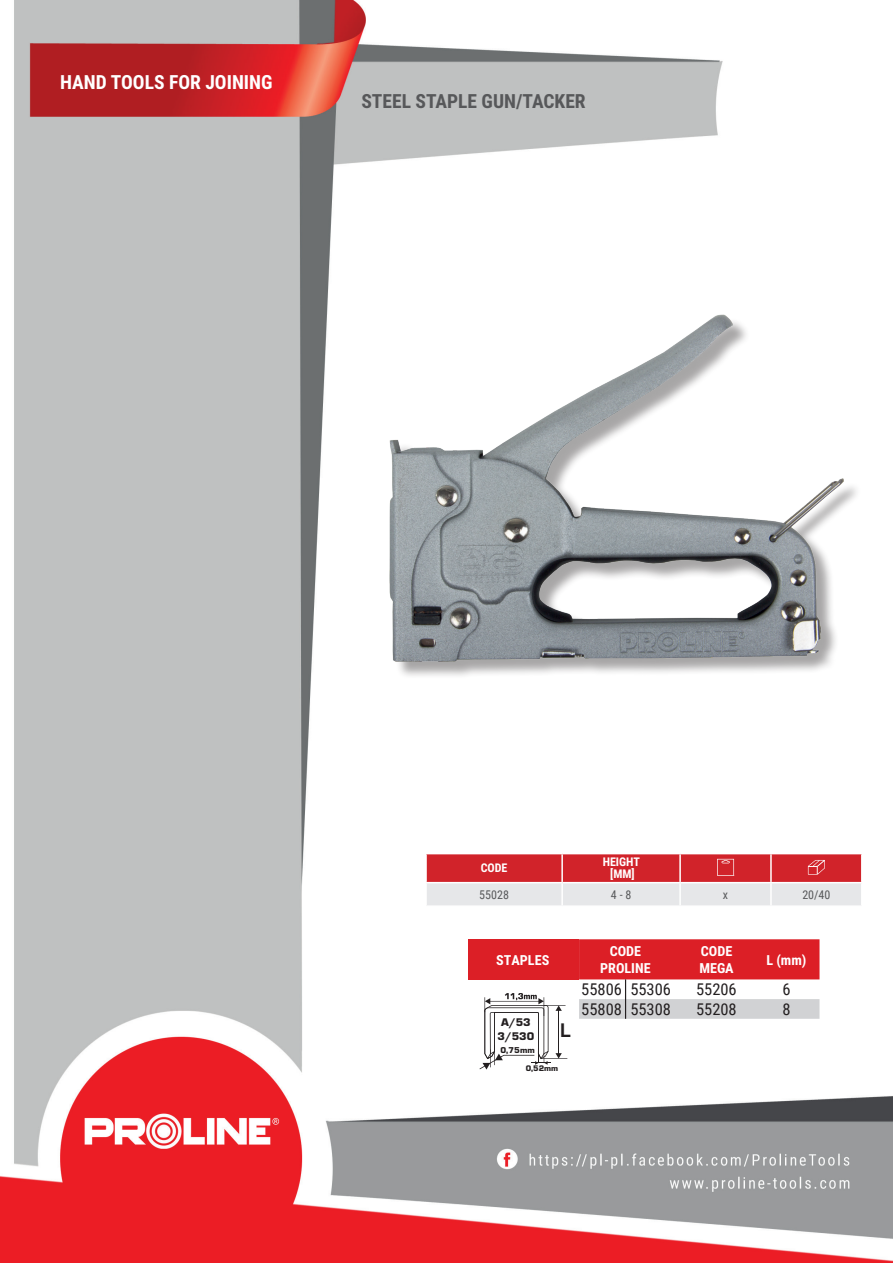
<style>
.page{position:relative;width:893px;height:1263px;background:#fff}
.page>*{position:absolute;margin:0;border:0;box-sizing:border-box;transform-origin:0 0}
.t1{font:700 20.4px "Eurostile TCE";color:#231f20}
.t2{font:700 19.5px "Roboto Condensed";color:#57585a}
.t3{font:700 19.5px "Roboto Condensed";color:#fff}
.t4{font:16.2px/19.6px "Roboto Condensed";color:#231f20}
.t5{font:700 13.8px/16.6px "Roboto Condensed";color:#fff;text-align:center}
.t6{font:700 12px/12px "Roboto Condensed";color:#fff;text-align:center}
.t7{font:12px "Roboto Condensed";color:#57585a}
.t8{font:900 11.55px "Eurostile TCE";color:#231f20}
.t9{font:900 8.85px "Eurostile TCE";color:#231f20}
.t10{font:900 8.4px "Eurostile TCE";color:#231f20}
</style>
<div class="page">
<img style="left:0;top:0;width:893px;height:1263px">
<div style="left:392px;top:317px;width:469px;height:362px;background:#231f20;opacity:.4"></div>
<img style="left:390px;top:315px;width:454px;height:346px">
<div style="left:468px;top:939px;width:111px;height:40px;background:#dc1f26"></div>
<div style="left:579px;top:939px;width:240px;height:40px;background:#dc1f26"></div>
<div style="left:579px;top:999px;width:240px;height:20px;background:#d1d2d4"></div>
<svg style="left:579px;top:1038px;width:240px;height:20px"></svg>
<svg style="left:479px;top:993px;width:88px;height:76px"></svg>
<hr style="left:625px;top:979px;width:1px;height:40px;background:#231f20">
<hr style="left:425px;top:854px;width:2px;height:28px;background:#fff">
<hr style="left:425px;top:883px;width:2px;height:22px;background:#fff">
<hr style="left:425px;top:853px;width:137px;height:1px;background:#fff">
<hr style="left:425px;top:882px;width:137px;height:1px;background:#fff">
<hr style="left:425px;top:905px;width:137px;height:2px;background:#fff">
<hr style="left:562px;top:905px;width:118px;height:2px;background:#fff">
<hr style="left:680px;top:905px;width:91px;height:2px;background:#fff">
<hr style="left:771px;top:905px;width:91px;height:2px;background:#fff">
<svg style="left:426px;top:853px;width:436px;height:53px"></svg>
<p class="t3" style="left:60px;top:69px;width:214px">HAND TOOLS FOR JOINING</p>
<p class="t2" style="left:361px;top:88px;width:226px">STEEL STAPLE GUN/TACKER</p>
<p class="t6" style="left:481px;top:862px;width:28px">CODE</p>
<p class="t6" style="left:603px;top:856px;width:39px">HEIGHT [MM]</p>
<p class="t7" style="left:479px;top:886px;width:31px">55028</p>
<p class="t7" style="left:611px;top:886px;width:22px">4 - 8</p>
<p class="t7" style="left:723px;top:886px;width:7px">x</p>
<p class="t7" style="left:802px;top:886px;width:30px">20/40</p>
<p class="t5" style="left:496px;top:951px;width:55px">STAPLES</p>
<p class="t5" style="left:600px;top:942px;width:52px">CODE<br>PROLINE</p>
<p class="t5" style="left:699px;top:942px;width:36px;text-align:left">CODE<br>MEGA</p>
<p class="t5" style="left:766px;top:951px;width:42px">L (mm)</p>
<p class="t4" style="left:581px;top:979px;width:42px">55806</p>
<p class="t4" style="left:696px;top:979px;width:42px">55206</p>
<p class="t4" style="left:782px;top:979px;width:10px">6</p>
<p class="t4" style="left:581px;top:999px;width:42px">55808</p>
<p class="t4" style="left:630px;top:979px;width:42px">55306<br>55308</p>
<p class="t4" style="left:696px;top:999px;width:42px">55208</p>
<p class="t4" style="left:783px;top:999px;width:10px">8</p>
<p class="t8" style="left:501px;top:1016px;width:31px">A/53</p>
<p class="t9" style="left:500px;top:1045px;width:36px">0,75mm</p>
<p class="t8" style="left:497px;top:1029px;width:38px">3/530</p>
<p class="t1" style="left:560px;top:1019px;width:12px">L</p>
<p class="t10" style="left:526px;top:1063px;width:34px">0,52mm</p>
</div>
